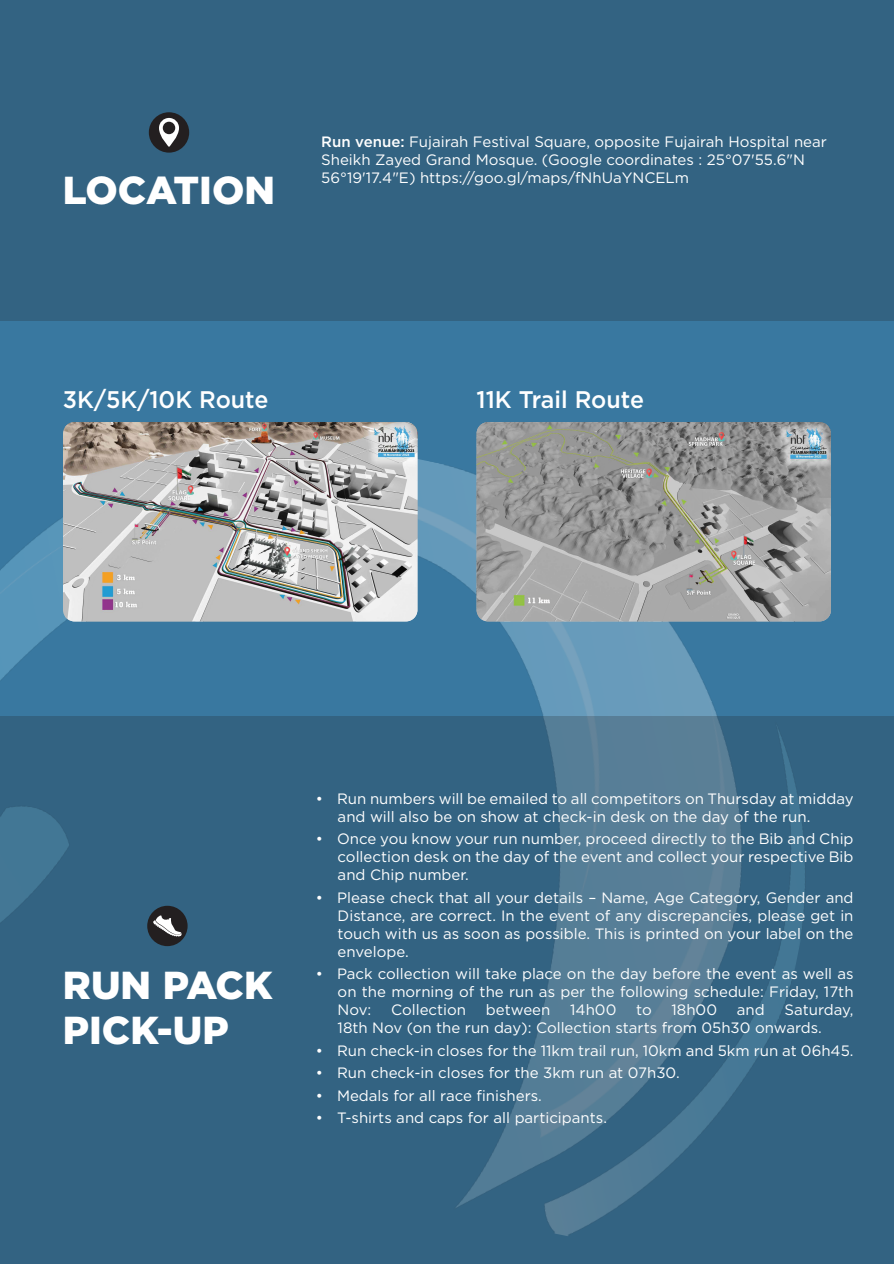
<style>
.page{position:relative;width:894px;height:1264px;background:#fff}
.page>*{position:absolute;margin:0;border:0;box-sizing:border-box;transform-origin:0 0}
.t1{font:900 39px/45px "Gotham";color:#fff}
.t2{font:500 24px "Gotham";color:#fff;scale:.96 1}
.t3{font:15px/18px "Gotham";color:#fff}
.s1{font-weight:500}
</style>
<div class="page">
<img style="left:1px;top:320px;width:877px;height:396px">
<div style="left:0;top:0;width:893px;height:320px;background:#336382"></div>
<svg style="left:0;top:716px;width:893px;height:547px;background:#396785"></svg>
<img style="left:63px;top:422px;width:354px;height:199px">
<img style="left:476px;top:422px;width:354px;height:199px">
<div style="left:149px;top:112px;width:40px;height:41px;background:#231f20;border-radius:50%"></div>
<svg style="left:159px;top:118px;width:20px;height:29px"></svg>
<div style="left:147px;top:905px;width:40px;height:41px;background:#231f20;border-radius:50%"></div>
<svg style="left:153px;top:915px;width:29px;height:21px"></svg>
<h1 class="t1" style="left:63px;top:167px;width:213px">LOCATION</h1>
<p class="t3" style="left:321px;top:132px;width:507px"><span class="s1">Run venue:</span> Fujairah Festival Square, opposite Fujairah Hospital near<br>Sheikh Zayed Grand Mosque. (Google coordinates : 25°07'55.6"N<br>56°19'17.4"E) https://goo.gl/maps/fNhUaYNCELm</p>
<h2 class="t2" style="left:63px;top:384px;width:215px">3K/5K/10K Route</h2>
<h2 class="t2" style="left:476px;top:384px;width:176px">11K Trail Route</h2>
<h1 class="t1" style="left:63px;top:961px;width:211px">RUN PACK<br>PICK-UP</h1>
<p class="t3" style="left:337px;top:789px;width:517px;text-indent:-22px">• Run numbers will be emailed to all competitors on Thursday at midday and will also be on show at check-in desk on the day of the run.</p>
<p class="t3" style="left:337px;top:829px;width:517px;text-align:justify;text-indent:-22px">• Once you know your run number, proceed directly to the Bib and Chip collection desk on the day of the event and collect your respective Bib and Chip number.</p>
<p class="t3" style="left:337px;top:888px;width:517px;text-align:justify;text-indent:-22px">• Please check that all your details – Name, Age Category, Gender and Distance, are correct. In the event of any discrepancies, please get in touch with us as soon as possible. This is printed on your label on the envelope.</p>
<p class="t3" style="left:337px;top:964px;width:517px;text-align:justify;text-indent:-22px">• Pack collection will take place on the day before the event as well as on the morning of the run as per the following schedule: Friday, 17th Nov:</p>
<p class="t3" style="left:337px;top:1000px;width:517px;text-indent:447px">Saturday,<br>18th Nov (on the run day): Collection starts from 05h30 onwards.</p>
<p class="t3" style="left:316px;top:1041px;width:539px">• Run check-in closes for the 11km trail run, 10km and 5km run at 06h45.</p>
<p class="t3" style="left:316px;top:1063px;width:365px">• Run check-in closes for the 3km run at 07h30.</p>
<p class="t3" style="left:316px;top:1086px;width:227px">• Medals for all race finishers.</p>
<p class="t3" style="left:316px;top:1108px;width:293px">• T-shirts and caps for all participants.</p>
<p class="t3" style="left:391px;top:1000px;width:76px">Collection</p>
<p class="t3" style="left:486px;top:1000px;width:66px">between</p>
<p class="t3" style="left:570px;top:1000px;width:48px">14h00</p>
<p class="t3" style="left:636px;top:1000px;width:17px">to</p>
<p class="t3" style="left:671px;top:1000px;width:47px">18h00</p>
<p class="t3" style="left:736px;top:1000px;width:29px">and</p>
</div>
